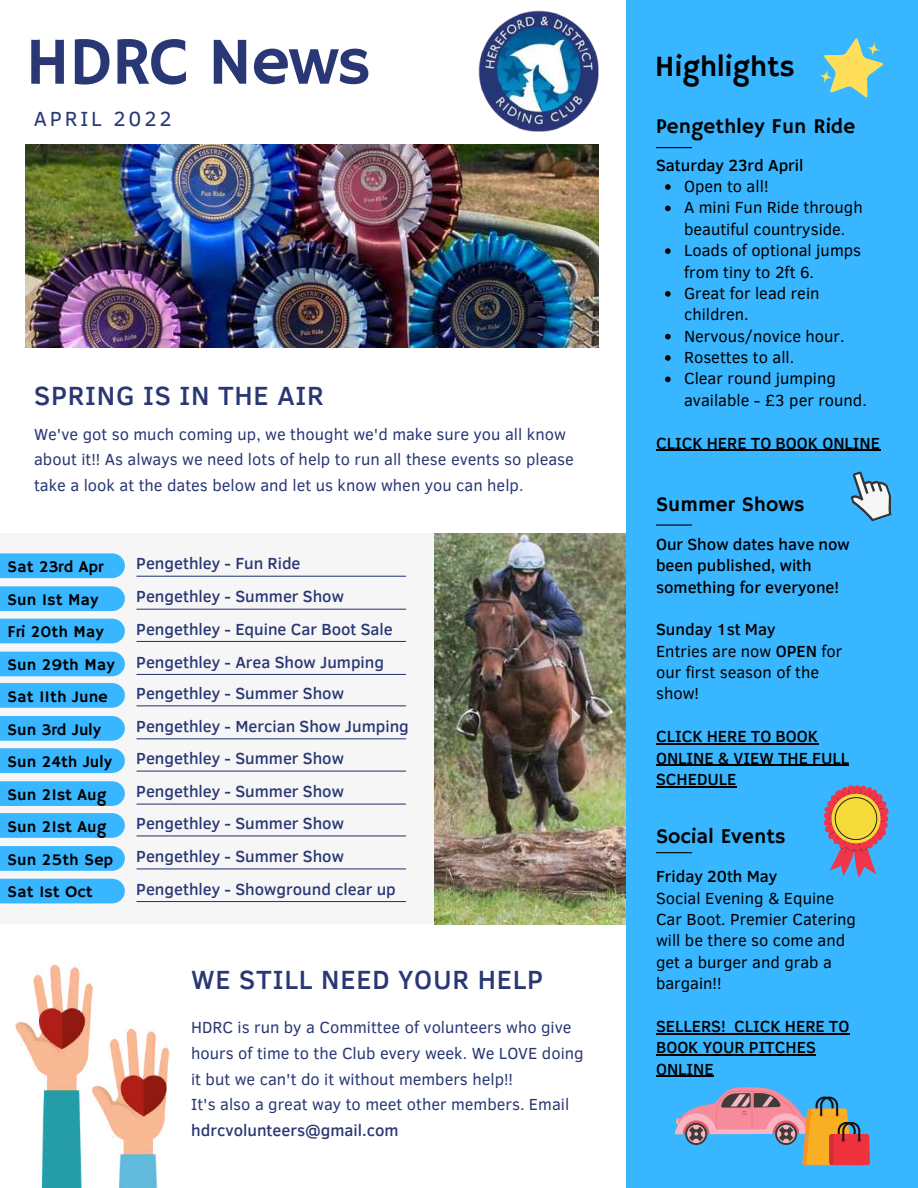
<style>
.page{position:relative;width:918px;height:1188px;background:#fff}
.page>*{position:absolute;margin:0;border:0;box-sizing:border-box;transform-origin:0 0}
.t1{font:67.5px "Hammersmith One";letter-spacing:-.025em;color:#293775}
.t2{font:30px "Hammersmith One";color:#000}
.t3{font:500 27px "Clear Sans";letter-spacing:.03em;color:#293775}
.t4{font:21px "Hammersmith One";color:#000}
.t5{font:21px "Clear Sans";letter-spacing:.14em;color:#293775}
.t6{font:16.5px/21.3px "Clear Sans";color:#000}
.t7{font:16.5px/25.8px "Clear Sans";color:#293775}
.t8{font:500 16.5px/32.5px "Clear Sans";color:#293775}
.t9{font:500 16.5px/21.3px "Clear Sans";color:#000}
.t10{font:16.5px/32.5px "Hammersmith One";color:#000}
.s1{font-weight:500}
</style>
<div class="page">
<div style="left:0;top:534px;width:625px;height:390px;background:#f6f6f6"></div>
<div style="left:626px;top:0;width:292px;height:1188px;background:#38b6ff"></div>
<hr style="left:656px;top:852px;width:36px;height:1px;background:#000">
<img style="left:25px;top:145px;width:574px;height:202px">
<img style="left:478px;top:11px;width:121px;height:120px">
<svg style="left:850px;top:471px;width:42px;height:51px"></svg>
<div style="left:0;top:553px;width:125px;height:25px;background:#38b6ff"></div>
<hr style="left:137px;top:576px;width:269px;height:1px;background:#293775">
<div style="left:0;top:586px;width:125px;height:25px;background:#38b6ff"></div>
<hr style="left:137px;top:609px;width:269px;height:1px;background:#293775">
<div style="left:0;top:619px;width:125px;height:24px;background:#38b6ff"></div>
<hr style="left:137px;top:641px;width:269px;height:1px;background:#293775">
<div style="left:0;top:652px;width:125px;height:24px;background:#38b6ff"></div>
<hr style="left:137px;top:674px;width:269px;height:1px;background:#293775">
<div style="left:0;top:683px;width:125px;height:25px;background:#38b6ff"></div>
<hr style="left:137px;top:705px;width:269px;height:1px;background:#293775">
<div style="left:0;top:716px;width:125px;height:25px;background:#38b6ff"></div>
<hr style="left:137px;top:738px;width:269px;height:1px;background:#293775">
<div style="left:0;top:748px;width:125px;height:25px;background:#38b6ff"></div>
<hr style="left:137px;top:771px;width:269px;height:1px;background:#293775">
<div style="left:0;top:781px;width:125px;height:25px;background:#38b6ff"></div>
<hr style="left:137px;top:804px;width:269px;height:1px;background:#293775">
<svg style="left:0;top:813px;width:125px;height:25px;background:#3eb8fe"></svg>
<hr style="left:137px;top:835px;width:269px;height:1px;background:#293775">
<svg style="left:0;top:846px;width:125px;height:25px;background:#3eb8fe"></svg>
<hr style="left:137px;top:868px;width:269px;height:1px;background:#293775">
<div style="left:0;top:879px;width:125px;height:24px;background:#38b6ff"></div>
<hr style="left:137px;top:901px;width:269px;height:1px;background:#293775">
<img style="left:434px;top:534px;width:192px;height:390px">
<hr style="left:656px;top:524px;width:36px;height:2px;background:#000">
<svg style="left:824px;top:38px;width:59px;height:60px"></svg>
<svg style="left:867px;top:42px;width:13px;height:14px"></svg>
<svg style="left:819px;top:70px;width:14px;height:14px"></svg>
<img style="left:15px;top:964px;width:155px;height:224px">
<svg style="left:675px;top:1087px;width:195px;height:78px"></svg>
<hr style="left:656px;top:147px;width:36px;height:1px;background:#000">
<svg style="left:823px;top:785px;width:66px;height:92px"></svg>
<hr style="left:656px;top:1033px;width:70px;height:1px;background:#000">
<hr style="left:734px;top:1033px;width:116px;height:1px;background:#000">
<hr style="left:656px;top:1054px;width:160px;height:2px;background:#000">
<hr style="left:656px;top:1076px;width:58px;height:1px;background:#000">
<hr style="left:656px;top:743px;width:162px;height:1px;background:#000">
<hr style="left:656px;top:765px;width:78px;height:1px;background:#000">
<hr style="left:734px;top:765px;width:115px;height:1px;background:#000">
<hr style="left:656px;top:786px;width:81px;height:1px;background:#000">
<svg style="left:665px;top:184px;width:6px;height:6px"></svg>
<svg style="left:665px;top:206px;width:6px;height:5px"></svg>
<svg style="left:665px;top:248px;width:6px;height:6px"></svg>
<svg style="left:665px;top:291px;width:6px;height:6px"></svg>
<svg style="left:665px;top:334px;width:6px;height:5px"></svg>
<svg style="left:665px;top:355px;width:6px;height:6px"></svg>
<svg style="left:665px;top:377px;width:6px;height:5px"></svg>
<hr style="left:656px;top:450px;width:224px;height:1px;background:#000">
<h1 class="t1" style="left:25px;top:23px;width:347px">HDRC News</h1>
<p class="t5" style="left:34px;top:104px;width:140px">APRIL 2022</p>
<h3 class="t3" style="left:34px;top:376px;width:291px">SPRING IS IN THE AIR</h3>
<p class="t7" style="left:34px;top:420px;width:541px">We've got so much coming up, we thought we'd make sure you all know about it!! As always we need lots of help to run all these events so please take a look at the dates below and let us know when you can help.</p>
<p class="t10" style="left:8px;top:551px;width:109px">Sat 23rd Apr<br>Sun 1st May<br>Fri 20th May<br>Sun 29th May</p>
<p class="t10" style="left:8px;top:681px;width:107px">Sat 11th June<br>Sun 3rd July<br>Sun 24th July<br>Sun 21st Aug<br>Sun 21st Aug<br>Sun 25th Sep<br>Sat 1st Oct</p>
<p class="t8" style="left:136px;top:546px;width:209px;line-height:33px">Pengethley - Fun Ride<br>Pengethley - Summer Show</p>
<p class="t8" style="left:136px;top:611px;width:258px;line-height:33px">Pengethley - Equine Car Boot Sale<br>Pengethley - Area Show Jumping</p>
<p class="t8" style="left:136px;top:676px;width:274px">Pengethley - Summer Show<br>Pengethley - Mercian Show Jumping<br>Pengethley - Summer Show<br>Pengethley - Summer Show<br>Pengethley - Summer Show<br>Pengethley - Summer Show<br>Pengethley - Showground clear up</p>
<h3 class="t3" style="left:191px;top:960px;width:354px">WE STILL NEED YOUR HELP</h3>
<p class="t7" style="left:191px;top:1013px;width:394px">HDRC is run by a Committee of volunteers who give hours of time to the Club every week. We LOVE doing it but we can't do it without members help!!<br>It's also a great way to meet other members. Email</p>
<p class="t8" style="left:191px;top:1113px;width:209px">hdrcvolunteers@gmail.com</p>
<h2 class="t2" style="left:655px;top:49px;width:141px">Highlights</h2>
<p class="t4" style="left:656px;top:114px;width:201px">Pengethley Fun Ride</p>
<p class="t6" style="left:684px;top:175px;width:184px">Open to all!<br>A mini Fun Ride through beautiful countryside.<br>Loads of optional jumps from tiny to 2ft 6.<br>Great for lead rein children.<br>Nervous/novice hour.<br>Rosettes to all.<br>Clear round jumping available - £3 per round.</p>
<p class="t9" style="left:656px;top:153px;width:149px">Saturday 23rd April</p>
<p class="t9" style="left:656px;top:431px;width:226px">CLICK HERE TO BOOK ONLINE</p>
<p class="t4" style="left:656px;top:492px;width:150px">Summer Shows</p>
<p class="t9" style="left:656px;top:533px;width:195px">Our Show dates have now been published, with something for everyone!</p>
<p class="t6" style="left:656px;top:618px;width:188px"><span class="s1">Sunday 1st May<br></span>Entries are now <span class="s1">OPEN</span> for our first season of the show!</p>
<p class="t9" style="left:656px;top:725px;width:195px">CLICK HERE TO BOOK<br>ONLINE &amp; VIEW THE FULL<br>SCHEDULE</p>
<p class="t4" style="left:656px;top:824px;width:131px">Social Events</p>
<p class="t9" style="left:656px;top:865px;width:123px">Friday 20th May</p>
<p class="t6" style="left:656px;top:886px;width:201px">Social Evening &amp; Equine<br>Car Boot. Premier Catering will be there so come and get a burger and grab a bargain!!</p>
<p class="t9" style="left:656px;top:1015px;width:195px">SELLERS! CLICK HERE TO<br>BOOK YOUR PITCHES<br>ONLINE</p>
</div>
